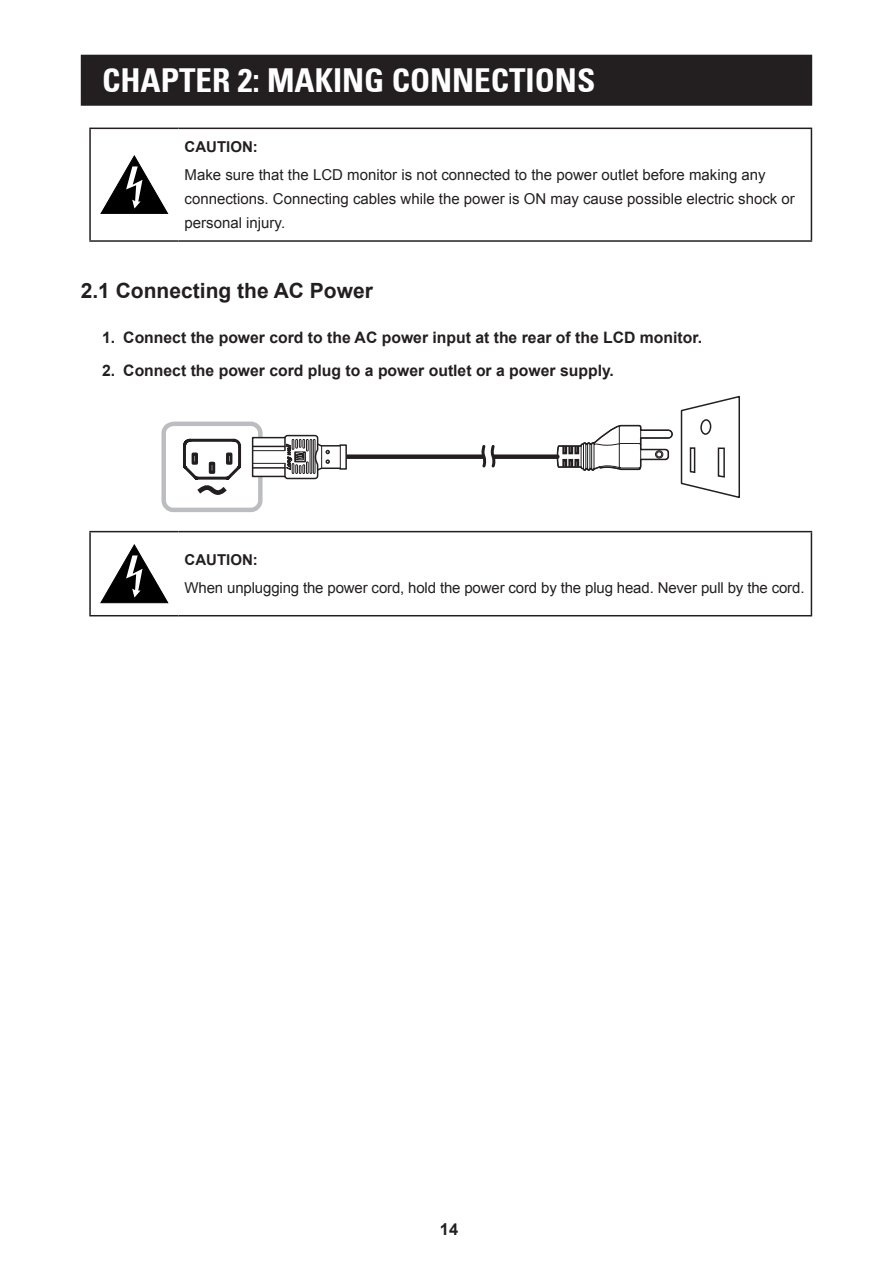
<style>
.page{position:relative;width:893px;height:1263px;background:#fff}
.page>*{position:absolute;margin:0;border:0;box-sizing:border-box;transform-origin:0 0}
.t1{font:700 condensed 33px "Univers 67";color:#fff}
.Head1_NonTOC{font:700 21px "Arial";color:#231f20}
.t2{font:700 16.5px "Arial";color:#231f20}
.t3{font:700 15.75px "Arial";color:#231f20}
.Body{font:15px/24px "Arial";color:#231f20}
.Body-2{font:700 15px "Arial";color:#231f20}
</style>
<div class="page">
<div style="left:82px;top:55px;width:729px;height:50px;background:#231f20"></div>
<div style="left:81px;top:55px;width:731px;height:51px;border:2px solid #231f20"></div>
<hr style="left:89px;top:128px;width:90px;height:1px;background:#231f20">
<hr style="left:89px;top:129px;width:2px;height:111px;background:#231f20">
<hr style="left:179px;top:128px;width:633px;height:1px;background:#231f20">
<hr style="left:811px;top:129px;width:1px;height:111px;background:#231f20">
<hr style="left:89px;top:240px;width:90px;height:2px;background:#231f20">
<hr style="left:179px;top:240px;width:633px;height:2px;background:#231f20">
<svg style="left:100px;top:155px;width:68px;height:59px"></svg>
<svg style="left:556px;top:424px;width:117px;height:47px"></svg>
<div style="left:347px;top:454px;width:210px;height:5px;background:#231f20"></div>
<svg style="left:680px;top:396px;width:60px;height:102px"></svg>
<svg style="left:480px;top:445px;width:18px;height:23px"></svg>
<svg style="left:161px;top:421px;width:187px;height:91px"></svg>
<hr style="left:89px;top:531px;width:90px;height:1px;background:#231f20">
<hr style="left:89px;top:532px;width:2px;height:83px;background:#231f20">
<hr style="left:179px;top:531px;width:633px;height:1px;background:#231f20">
<hr style="left:811px;top:532px;width:1px;height:83px;background:#231f20">
<hr style="left:89px;top:615px;width:90px;height:1px;background:#231f20">
<hr style="left:179px;top:615px;width:633px;height:1px;background:#231f20">
<svg style="left:100px;top:544px;width:69px;height:59px"></svg>
<h1 class="t1" style="left:102px;top:60px;width:495px">CHAPTER 2: MAKING CONNECTIONS</h1>
<p class="Body-2" style="left:185px;top:137px;width:75px">CAUTION:</p>
<p class="Body" style="left:185px;top:163px;width:612px">Make sure that the LCD monitor is not connected to the power outlet before making any connections. Connecting cables while the power is ON may cause possible electric shock or personal injury.</p>
<p class="Head1_NonTOC" style="left:81px;top:277px;width:294px">2.1 Connecting the AC Power</p>
<p class="t3" style="left:102px;top:327px;width:601px">1. Connect the power cord to the AC power input at the rear of the LCD monitor.</p>
<p class="t3" style="left:102px;top:360px;width:513px">2. Connect the power cord plug to a power outlet or a power supply.</p>
<p class="Body-2" style="left:185px;top:550px;width:75px">CAUTION:</p>
<p class="Body" style="left:185px;top:576px;width:621px">When unplugging the power cord, hold the power cord by the plug head. Never pull by the cord.</p>
<p class="t2" style="left:440px;top:1218px;width:20px">14</p>
</div>
